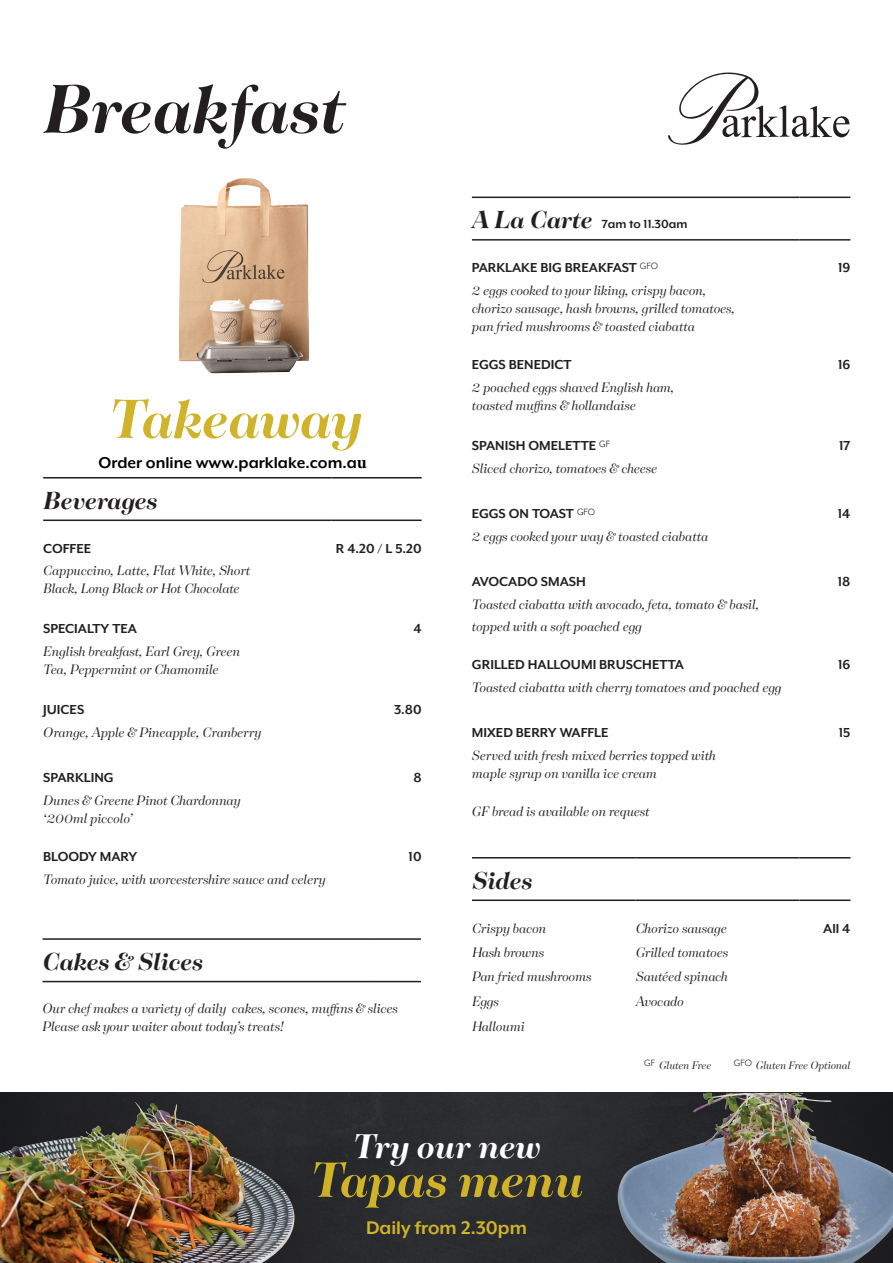
<style>
.page{position:relative;width:893px;height:1263px;background:#fff}
.page>*{position:absolute;margin:0;border:0;box-sizing:border-box;transform-origin:0 0}
.t1{font:italic 700 75px "Tenez";color:#231f20}
.t2{font:italic 700 60px "Tenez";letter-spacing:-.01em;color:#d1b329}
.t3{font:italic 700 54px "Tenez";letter-spacing:-.005em;color:#d1b329}
.t4{font:italic 700 37.5px "Tenez";letter-spacing:-.005em;color:#fff}
.t5{font:italic 700 27px "Tenez";color:#231f20}
.t6{font:700 21px "Mr Eaves XL Mod OT";color:#d1b329}
.t7{font:700 18px "Mr Eaves XL Mod OT";color:#000}
.t8{font:italic 15px/18px "Tenez";letter-spacing:-.005em;color:#231f20}
.t9{font:700 15px "Mr Eaves XL Mod OT";color:#231f20}
.t10{font:700 13.5px "Mr Eaves XL Mod OT";color:#231f20}
.t11{font:italic 12px "Tenez";letter-spacing:-.005em;color:#231f20}
.s1{font-family:"Minion Pro"}
.s2{color:#fff}
.s3{font-family:"Tenez";font-style:italic;font-size:27px}
</style>
<div class="page">
<svg style="left:668px;top:72px;width:181px;height:73px"></svg>
<hr style="left:472px;top:197px;width:327px;height:1px;background:#231f20">
<hr style="left:799px;top:197px;width:51px;height:1px;background:#231f20">
<hr style="left:472px;top:239px;width:327px;height:2px;background:#231f20">
<hr style="left:799px;top:239px;width:51px;height:2px;background:#231f20">
<hr style="left:43px;top:938px;width:327px;height:2px;background:#231f20">
<hr style="left:370px;top:938px;width:51px;height:2px;background:#231f20">
<hr style="left:43px;top:981px;width:327px;height:1px;background:#231f20">
<hr style="left:370px;top:981px;width:51px;height:1px;background:#231f20">
<hr style="left:472px;top:857px;width:164px;height:1px;background:#231f20">
<hr style="left:636px;top:857px;width:163px;height:1px;background:#231f20">
<hr style="left:799px;top:857px;width:51px;height:1px;background:#231f20">
<hr style="left:472px;top:899px;width:164px;height:2px;background:#231f20">
<hr style="left:636px;top:899px;width:163px;height:2px;background:#231f20">
<hr style="left:799px;top:899px;width:51px;height:2px;background:#231f20">
<hr style="left:43px;top:477px;width:289px;height:1px;background:#231f20">
<hr style="left:332px;top:477px;width:90px;height:1px;background:#231f20">
<hr style="left:43px;top:519px;width:289px;height:2px;background:#231f20">
<hr style="left:332px;top:519px;width:90px;height:2px;background:#231f20">
<div style="left:354px;top:1093px;width:241px;height:170px;background:#2b2d30"></div>
<div style="left:595px;top:1093px;width:298px;height:170px;background:#292a2e"></div>
<img style="left:618px;top:1092px;width:275px;height:171px">
<div style="left:0;top:1093px;width:354px;height:170px;background:#27292c"></div>
<img style="left:0;top:1102px;width:294px;height:161px">
<img style="left:179px;top:178px;width:131px;height:196px">
<p class="t1" style="left:43px;top:56px;width:305px">Breakfast</p>
<h2 class="t2" style="left:108px;top:376px;width:256px">Takeaway</h2>
<p class="t7" style="left:98px;top:453px;width:280px">Order online www.parklake.com.a<span class="s1">u</span><span class="s2">u</span></p>
<p class="t5" style="left:43px;top:481px;width:116px">Beverages</p>
<p class="t9" style="left:43px;top:540px;width:50px">COFFEE</p>
<p class="t9" style="left:336px;top:540px;width:87px">R 4.20 / L 5.20</p>
<p class="t8" style="left:43px;top:562px;width:209px">Cappuccino, Latte, Flat White, Short<br>Black, Long Black or Hot Chocolate</p>
<p class="t9" style="left:43px;top:621px;width:95px">SPECIALTY TEA</p>
<p class="t9" style="left:413px;top:621px;width:10px">4</p>
<p class="t8" style="left:43px;top:642px;width:198px">English breakfast, Earl Grey, Green<br>Tea, Peppermint or Chamomile</p>
<p class="t9" style="left:43px;top:702px;width:43px">JUICES</p>
<p class="t9" style="left:394px;top:702px;width:29px">3.80</p>
<p class="t8" style="left:43px;top:723px;width:220px">Orange, Apple &amp; Pineapple, Cranberry</p>
<p class="t9" style="left:43px;top:770px;width:72px">SPARKLING</p>
<p class="t9" style="left:413px;top:770px;width:10px">8</p>
<p class="t8" style="left:43px;top:791px;width:199px">Dunes &amp; Greene Pinot Chardonnay ‘200ml piccolo’</p>
<p class="t9" style="left:43px;top:849px;width:96px">BLOODY MARY</p>
<p class="t9" style="left:409px;top:849px;width:15px">10</p>
<p class="t8" style="left:43px;top:870px;width:284px">Tomato juice, with worcestershire sauce and celery</p>
<p class="t5" style="left:43px;top:942px;width:162px">Cakes &amp; Slices</p>
<p class="t8" style="left:43px;top:999px;width:357px">Our chef makes a variety of daily cakes, scones, muffins &amp; slices<br>Please ask your waiter about today’s treats!</p>
<p class="t10" style="left:472px;top:217px;width:217px"><span class="s3">A La Carte</span> 7am to 11.30am</p>
<p class="t9" style="left:472px;top:260px;width:188px">PARKLAKE BIG BREAKFAST <sup>GFO</sup></p>
<p class="t9" style="left:838px;top:260px;width:14px">19</p>
<p class="t8" style="left:472px;top:281px;width:265px">2 eggs cooked to your liking, crispy bacon, chorizo sausage, hash browns, grilled tomatoes, pan fried mushrooms &amp; toasted ciabatta</p>
<p class="t9" style="left:472px;top:357px;width:101px">EGGS BENEDICT</p>
<p class="t9" style="left:838px;top:357px;width:14px">16</p>
<p class="t8" style="left:472px;top:378px;width:204px">2 poached eggs shaved English ham, toasted muffins &amp; hollandaise</p>
<p class="t9" style="left:472px;top:438px;width:140px">SPANISH OMELETTE <sup>GF</sup></p>
<p class="t9" style="left:839px;top:438px;width:13px">17</p>
<p class="t8" style="left:472px;top:459px;width:187px">Sliced chorizo, tomatoes &amp; cheese</p>
<p class="t9" style="left:472px;top:506px;width:125px">EGGS ON TOAST <sup>GFO</sup></p>
<p class="t9" style="left:838px;top:506px;width:14px">14</p>
<p class="t8" style="left:472px;top:527px;width:238px">2 eggs cooked your way &amp; toasted ciabatta</p>
<p class="t9" style="left:472px;top:574px;width:115px">AVOCADO SMASH</p>
<p class="t9" style="left:838px;top:574px;width:14px">18</p>
<p class="t8" style="left:472px;top:595px;width:289px">Toasted ciabatta with avocado, feta, tomato &amp; basil,</p>
<p class="t8" style="left:472px;top:617px;width:171px">topped with a soft poached egg</p>
<p class="t9" style="left:472px;top:657px;width:213px">GRILLED HALLOUMI BRUSCHETTA</p>
<p class="t9" style="left:838px;top:657px;width:14px">16</p>
<p class="t8" style="left:472px;top:678px;width:311px">Toasted ciabatta with cherry tomatoes and poached egg</p>
<p class="t9" style="left:472px;top:725px;width:138px">MIXED BERRY WAFFLE</p>
<p class="t9" style="left:839px;top:725px;width:13px">15</p>
<p class="t8" style="left:472px;top:746px;width:246px">Served with fresh mixed berries topped with maple syrup on vanilla ice cream</p>
<p class="t8" style="left:472px;top:803px;width:179px">GF bread is available on request</p>
<p class="t5" style="left:472px;top:861px;width:62px">Sides</p>
<p class="t8" style="left:472px;top:919px;width:76px">Crispy bacon</p>
<p class="t8" style="left:636px;top:919px;width:92px">Chorizo sausage</p>
<p class="t9" style="left:823px;top:920px;width:29px">All 4</p>
<p class="t8" style="left:472px;top:943px;width:74px">Hash browns</p>
<p class="t8" style="left:636px;top:943px;width:94px">Grilled tomatoes</p>
<p class="t8" style="left:472px;top:967px;width:121px">Pan fried mushrooms</p>
<p class="t8" style="left:636px;top:967px;width:94px">Sautéed spinach</p>
<p class="t8" style="left:472px;top:992px;width:28px">Eggs</p>
<p class="t8" style="left:636px;top:992px;width:50px">Avocado</p>
<p class="t8" style="left:472px;top:1017px;width:54px">Halloumi</p>
<p class="t11" style="left:644px;top:1057px;width:69px"><sup>GF</sup> Gluten Free</p>
<p class="t11" style="left:734px;top:1057px;width:118px"><sup>GFO</sup> Gluten Free Optional</p>
<p class="t4" style="left:352px;top:1119px;width:190px">Try our new</p>
<p class="t3" style="left:309px;top:1141px;width:276px">Tapas menu</p>
<p class="t6" style="left:366px;top:1217px;width:162px">Daily from 2.30pm</p>
</div>
